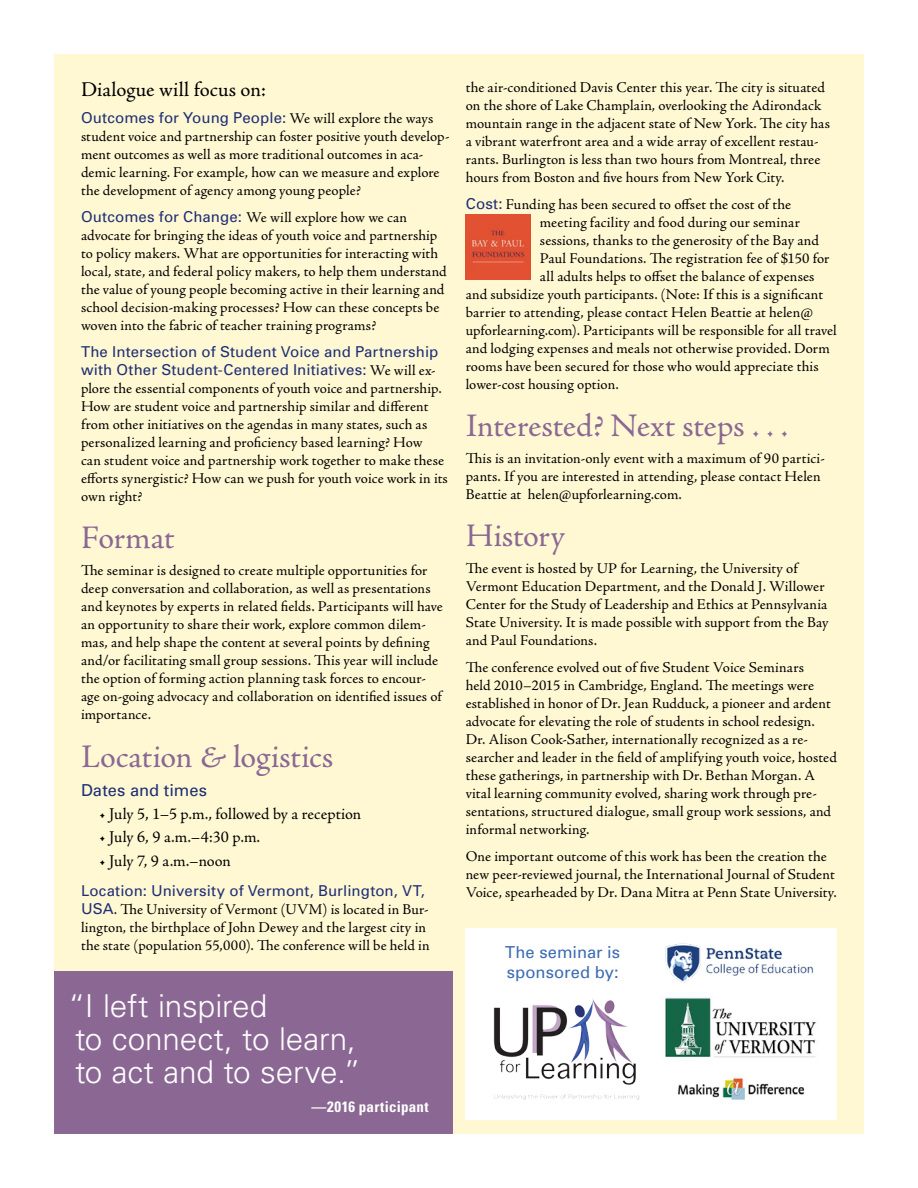
<style>
.page{position:relative;width:918px;height:1188px;background:#fff}
.page>*{position:absolute;margin:0;border:0;box-sizing:border-box;transform-origin:0 0}
.A_head{font:33px "Adobe Jenson Pro";letter-spacing:-.005em;color:#8b6894}
.t1{font:300 31.5px/33px "Univers";color:#fff}
.body_copy{font:21px "Adobe Jenson Pro";letter-spacing:.005em;color:#000}
.t2{font:16.5px "Adobe Jenson Pro";letter-spacing:-.005em;color:#000}
.t3{font:16.5px/19.5px "Univers";letter-spacing:.005em;color:#3d6bb4}
.t4{font:16.5px "Univers";letter-spacing:.005em;color:#1f2f75}
.body_copy-2{font:15px/18px "Adobe Jenson Pro";letter-spacing:.005em;color:#000}
.t5{font:700 condensed 15px "Univers";letter-spacing:.02em;color:#fff}
.s1{font-family:"Univers";color:#1f2f75}
.s2{font-style:italic}
</style>
<div class="page">
<div style="left:54px;top:54px;width:810px;height:1080px;background:#fff8d3"></div>
<img style="left:466px;top:214px;width:65px;height:65px">
<div style="left:466px;top:928px;width:371px;height:192px;background:#fff"></div>
<img style="left:493px;top:998px;width:147px;height:102px">
<img style="left:665px;top:943px;width:149px;height:40px">
<img style="left:678px;top:1074px;width:127px;height:26px">
<img style="left:665px;top:997px;width:151px;height:61px">
<div style="left:54px;top:972px;width:398px;height:162px;background:#8b6894"></div>
<p class="body_copy" style="left:81px;top:78px;width:187px">Dialogue will focus on:</p>
<p class="body_copy-2" style="left:81px;top:110px;width:370px"><span class="s1">Outcomes for Young People:</span> We will explore the ways student voice and partnership can foster positive youth develop&shy;ment outcomes as well as more traditional outcomes in aca&shy;demic learning. For example, how can we measure and explore the development of agency among young people?</p>
<p class="body_copy-2" style="left:81px;top:209px;width:367px"><span class="s1">Outcomes for Change:</span> We will explore how we can advocate for bringing the ideas of youth voice and partnership to policy makers. What are opportunities for interacting with local, state, and federal policy makers, to help them understand the value of young people becoming active in their learning and school decision-making processes? How can these concepts be woven into the fabric of teacher training programs?</p>
<p class="body_copy-2" style="left:81px;top:344px;width:368px"><span class="s1">The Intersection of Student Voice and Partnership with Other Student-Centered Initiatives:</span> We will ex&shy;plore the essential components of youth voice and partnership.<br>How are student voice and partnership similar and different from other initiatives on the agendas in many states, such as personalized learning and proficiency based learning? How<br>can student voice and partnership work together to make these efforts synergistic? How can we push for youth voice work in its own right?</p>
<p class="A_head" style="left:81px;top:519px;width:95px">Format</p>
<p class="body_copy-2" style="left:81px;top:562px;width:363px">The seminar is designed to create multiple opportunities for deep conversation and collaboration, as well as presentations and keynotes by experts in related fields. Participants will have an opportunity to share their work, explore common dilem&shy;mas, and help shape the content at several points by defining and/or facilitating small group sessions. This year will include the option of forming action planning task forces to encour&shy;age on-going advocacy and collaboration on identified issues of importance.</p>
<p class="A_head" style="left:81px;top:738px;width:254px">Location <span class="s2">&amp;</span> logistics</p>
<p class="t4" style="left:81px;top:780px;width:128px">Dates and times</p>
<p class="t2" style="left:99px;top:805px;width:264px">• July 5, 1–5 p.m., followed by a reception</p>
<p class="t2" style="left:99px;top:828px;width:163px">• July 6, 9 a.m.–4:30 p.m.</p>
<p class="t2" style="left:99px;top:851px;width:133px">• July 7, 9 a.m.–noon</p>
<p class="body_copy-2" style="left:81px;top:882px;width:350px"><span class="s1">Location: University of Vermont, Burlington, VT, USA</span>. The University of Vermont (UVM) is located in Bur&shy;lington, the birthplace of John Dewey and the largest city in the state (population 55,000). The conference will be held in</p>
<p class="t1" style="left:68px;top:988px;width:294px">“I left inspired<br>to connect, to learn, to act and to serve.”</p>
<p class="t5" style="left:311px;top:1097px;width:119px">—2016 participant</p>
<p class="body_copy-2" style="left:466px;top:78px;width:366px">the air-conditioned Davis Center this year. The city is situated on the shore of Lake Champlain, overlooking the Adirondack mountain range in the adjacent state of New York. The city has a vibrant waterfront area and a wide array of excellent restau&shy;rants. Burlington is less than two hours from Montreal, three hours from Boston and five hours from New York City.</p>
<p class="body_copy-2" style="left:466px;top:195px;width:327px"><span class="s1">Cost:</span> Funding has been secured to offset the cost of the</p>
<p class="body_copy-2" style="left:540px;top:213px;width:262px">meeting facility and food during our seminar</p>
<p class="body_copy-2" style="left:540px;top:231px;width:280px">sessions, thanks to the generosity of the Bay and</p>
<p class="body_copy-2" style="left:540px;top:249px;width:291px">Paul Foundations. The registration fee of $150 for</p>
<p class="body_copy-2" style="left:540px;top:267px;width:276px">all adults helps to offset the balance of expenses</p>
<p class="body_copy-2" style="left:466px;top:285px;width:359px">and subsidize youth participants. (Note: If this is a significant</p>
<p class="body_copy-2" style="left:466px;top:303px;width:349px">barrier to attending, please contact Helen Beattie at helen@</p>
<p class="body_copy-2" style="left:466px;top:321px;width:373px">upforlearning.com). Participants will be responsible for all travel</p>
<p class="body_copy-2" style="left:466px;top:339px;width:366px">and lodging expenses and meals not otherwise provided. Dorm</p>
<p class="body_copy-2" style="left:466px;top:357px;width:355px">rooms have been secured for those who would appreciate this</p>
<p class="body_copy-2" style="left:466px;top:375px;width:155px">lower-cost housing option.</p>
<p class="A_head" style="left:466px;top:407px;width:324px">Interested? Next steps . . .</p>
<p class="body_copy-2" style="left:466px;top:450px;width:361px">This is an invitation-only event with a maximum of 90 partici&shy;pants. If you are interested in attending, please contact Helen<br>Beattie at helen@upforlearning.com.</p>
<p class="A_head" style="left:466px;top:517px;width:101px">History</p>
<p class="body_copy-2" style="left:466px;top:560px;width:365px">The event is hosted by UP for Learning, the University of Vermont Education Department, and the Donald J. Willower Center for the Study of Leadership and Ethics at Pennsylvania State University. It is made possible with support from the Bay and Paul Foundations.</p>
<p class="body_copy-2" style="left:466px;top:659px;width:373px">The conference evolved out of five Student Voice Seminars<br>held 2010–2015 in Cambridge, England. The meetings were established in honor of Dr. Jean Rudduck, a pioneer and ardent advocate for elevating the role of students in school redesign.<br>Dr. Alison Cook-Sather, internationally recognized as a re&shy;searcher and leader in the field of amplifying youth voice, hosted these gatherings, in partnership with Dr. Bethan Morgan. A vital learning community evolved, sharing work through pre&shy;sentations, structured dialogue, small group work sessions, and informal networking.</p>
<p class="body_copy-2" style="left:466px;top:848px;width:373px">One important outcome of this work has been the creation the new peer-reviewed journal, the International Journal of Student<br>Voice, spearheaded by Dr. Dana Mitra at Penn State University.</p>
<p class="t3" style="left:505px;top:942px;width:116px">The seminar is sponsored by:</p>
</div>
